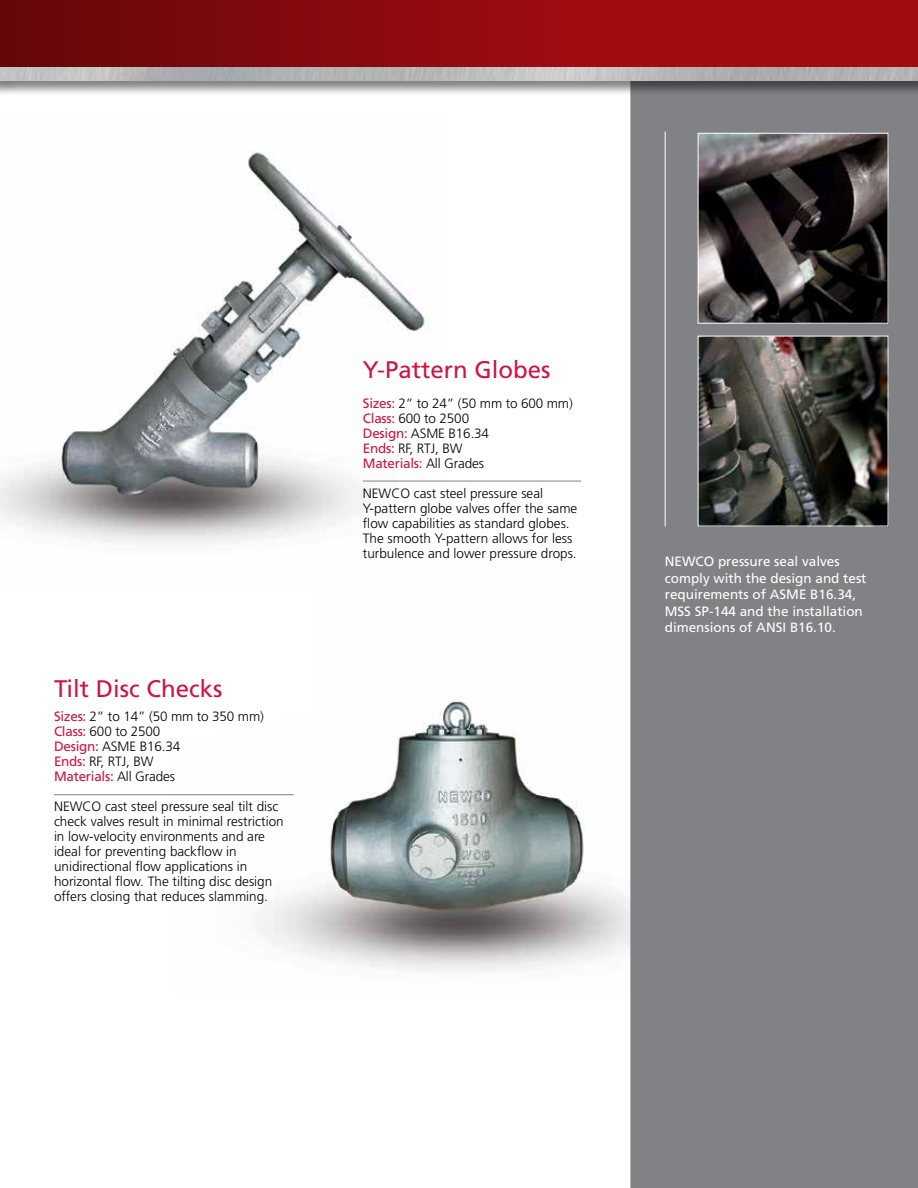
<style>
.page{position:relative;width:918px;height:1188px;background:#fff}
.page>*{position:absolute;margin:0;border:0;box-sizing:border-box;transform-origin:0 0}
.t1{font:24px "Frutiger LT Std";color:#cd1543}
.t2{font:300 13.5px/15px "Frutiger LT Std";color:#000}
.t3{font:13.5px/16.5px "Frutiger LT Std";color:#fff}
.s1{font-weight:400;color:#cd1543}
</style>
<div class="page">
<div style="left:0;top:0;width:918px;height:68px;background:#a10c11"></div>
<div style="left:0;top:0;width:623px;height:69px;background:linear-gradient(to right,#64070a,#a50c11)"></div>
<img style="left:0;top:152px;width:446px;height:392px">
<img style="left:173px;top:697px;width:457px;height:273px">
<div style="left:630px;top:96px;width:288px;height:1092px;background:#808285"></div>
<div style="left:0;top:66px;width:918px;height:30px;background:#000;opacity:.5"></div>
<img style="left:0;top:68px;width:918px;height:13px">
<img style="left:700px;top:135px;width:187px;height:187px">
<div style="left:698px;top:133px;width:191px;height:191px;border:1px solid #fff"></div>
<img style="left:700px;top:338px;width:187px;height:187px">
<hr style="left:363px;top:481px;width:218px;height:1px;background:#808285">
<hr style="left:54px;top:794px;width:240px;height:1px;background:#808285">
<hr style="left:665px;top:132px;width:1px;height:395px;background:#fff">
<h1 class="t1" style="left:54px;top:675px;width:170px">Tilt Disc Checks</h1>
<p class="t2" style="left:54px;top:709px;width:211px"><span class="s1">Sizes:</span> 2” to 14” (50 mm to 350 mm)<br><span class="s1">Class:</span> 600 to 2500<br><span class="s1">Design:</span> ASME B16.34<br><span class="s1">Ends:</span> RF, RTJ, BW<br><span class="s1">Materials:</span> All Grades</p>
<p class="t2" style="left:54px;top:799px;width:231px">NEWCO cast steel pressure seal tilt disc check valves result in minimal restriction in low-velocity environments and are ideal for preventing backflow in unidirectional flow applications in horizontal flow. The tilting disc design offers closing that reduces slamming.</p>
<h1 class="t1" style="left:363px;top:355px;width:189px">Y-Pattern Globes</h1>
<p class="t2" style="left:363px;top:396px;width:211px"><span class="s1">Sizes:</span> 2” to 24” (50 mm to 600 mm)<br><span class="s1">Class:</span> 600 to 2500<br><span class="s1">Design:</span> ASME B16.34<br><span class="s1">Ends:</span> RF, RTJ, BW<br><span class="s1">Materials:</span> All Grades</p>
<p class="t2" style="left:363px;top:486px;width:216px">NEWCO cast steel pressure seal Y-pattern globe valves offer the same flow capabilities as standard globes.<br>The smooth Y-pattern allows for less turbulence and lower pressure drops.</p>
<p class="t3" style="left:665px;top:553px;width:203px">NEWCO pressure seal valves comply with the design and test requirements of ASME B16.34,<br>MSS SP-144 and the installation dimensions of ANSI B16.10.</p>
</div>
